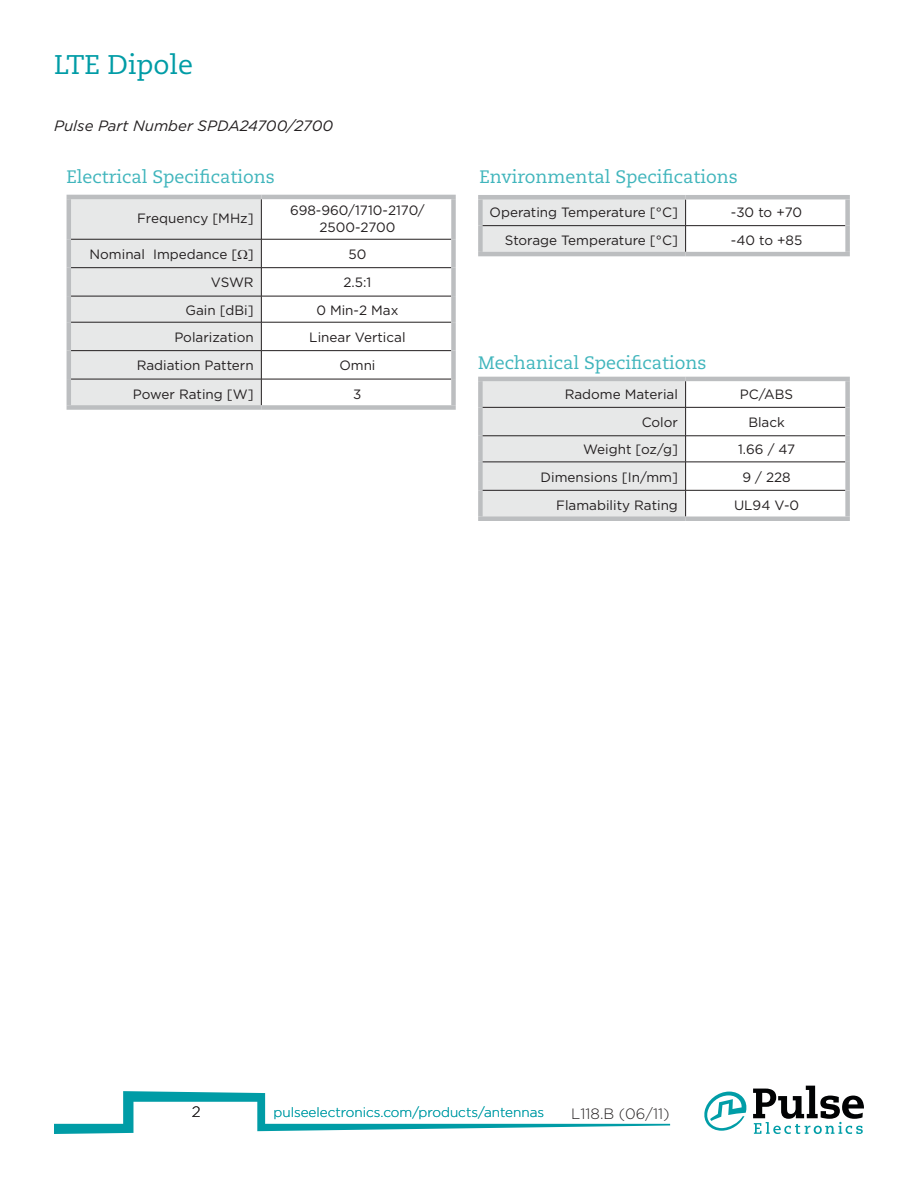
<style>
.page{position:relative;width:918px;height:1188px;background:#fff}
.page>*{position:absolute;margin:0;border:0;box-sizing:border-box;transform-origin:0 0}
.t1{font:27px "Caecilia";color:#009ca6}
.t2{font:18px "Caecilia";color:#40b5bc}
.t3{font:italic 15px "Gotham";color:#231f20}
.t4{font:300 15px "Gotham";color:#231f20}
.t5{font:13.5px/16.2px "Gotham";color:#231f20;text-align:center}
.t6{font:300 13.5px "Gotham";color:#009ca6}
</style>
<div class="page">
<svg style="left:54px;top:1091px;width:616px;height:43px"></svg>
<svg style="left:753px;top:1086px;width:111px;height:48px"></svg>
<svg style="left:704px;top:1092px;width:43px;height:39px"></svg>
<div style="left:478px;top:381px;width:5px;height:26px;background:#bcbec0"></div>
<div style="left:478px;top:407px;width:5px;height:29px;background:#bcbec0"></div>
<div style="left:478px;top:436px;width:5px;height:26px;background:#bcbec0"></div>
<div style="left:478px;top:462px;width:5px;height:28px;background:#bcbec0"></div>
<div style="left:478px;top:490px;width:5px;height:26px;background:#bcbec0"></div>
<svg style="left:480px;top:381px;width:365px;height:135px"></svg>
<div style="left:845px;top:381px;width:5px;height:26px;background:#bcbec0"></div>
<div style="left:845px;top:407px;width:5px;height:29px;background:#bcbec0"></div>
<div style="left:845px;top:436px;width:5px;height:26px;background:#bcbec0"></div>
<div style="left:845px;top:462px;width:5px;height:28px;background:#bcbec0"></div>
<div style="left:845px;top:490px;width:5px;height:26px;background:#bcbec0"></div>
<div style="left:478px;top:516px;width:208px;height:5px;background:#bcbec0"></div>
<div style="left:686px;top:516px;width:164px;height:5px;background:#bcbec0"></div>
<hr style="left:478px;top:377px;width:208px;height:4px;background:#bcbec0">
<hr style="left:686px;top:377px;width:164px;height:4px;background:#bcbec0">
<div style="left:478px;top:199px;width:5px;height:27px;background:#bcbec0"></div>
<div style="left:478px;top:226px;width:5px;height:26px;background:#bcbec0"></div>
<svg style="left:480px;top:199px;width:365px;height:53px"></svg>
<div style="left:845px;top:199px;width:5px;height:27px;background:#bcbec0"></div>
<div style="left:845px;top:226px;width:5px;height:26px;background:#bcbec0"></div>
<hr style="left:478px;top:252px;width:208px;height:4px;background:#bcbec0">
<hr style="left:686px;top:252px;width:164px;height:4px;background:#bcbec0">
<hr style="left:478px;top:195px;width:208px;height:4px;background:#bcbec0">
<hr style="left:686px;top:195px;width:164px;height:4px;background:#bcbec0">
<hr style="left:67px;top:199px;width:4px;height:40px;background:#bcbec0">
<hr style="left:67px;top:239px;width:4px;height:29px;background:#bcbec0">
<hr style="left:67px;top:268px;width:4px;height:28px;background:#bcbec0">
<hr style="left:67px;top:296px;width:4px;height:26px;background:#bcbec0">
<hr style="left:67px;top:322px;width:4px;height:29px;background:#bcbec0">
<hr style="left:67px;top:351px;width:4px;height:28px;background:#bcbec0">
<hr style="left:67px;top:379px;width:4px;height:26px;background:#bcbec0">
<div style="left:451px;top:199px;width:5px;height:40px;background:#bcbec0"></div>
<div style="left:451px;top:239px;width:5px;height:29px;background:#bcbec0"></div>
<div style="left:451px;top:268px;width:5px;height:28px;background:#bcbec0"></div>
<div style="left:451px;top:296px;width:5px;height:26px;background:#bcbec0"></div>
<div style="left:451px;top:322px;width:5px;height:29px;background:#bcbec0"></div>
<div style="left:451px;top:351px;width:5px;height:28px;background:#bcbec0"></div>
<div style="left:451px;top:379px;width:5px;height:26px;background:#bcbec0"></div>
<div style="left:67px;top:405px;width:194px;height:5px;background:#bcbec0"></div>
<div style="left:261px;top:405px;width:195px;height:5px;background:#bcbec0"></div>
<hr style="left:67px;top:195px;width:194px;height:4px;background:#bcbec0">
<hr style="left:261px;top:195px;width:195px;height:4px;background:#bcbec0">
<svg style="left:71px;top:197px;width:383px;height:211px"></svg>
<h1 class="t1" style="left:54px;top:49px;width:141px">LTE Dipole</h1>
<p class="t3" style="left:54px;top:116px;width:281px">Pulse Part Number SPDA24700/2700</p>
<h2 class="t2" style="left:67px;top:166px;width:210px">Electrical Specifications</h2>
<p class="t5" style="left:137px;top:210px;width:118px">Frequency [MHz]</p>
<p class="t5" style="left:290px;top:202px;width:136px">698-960/1710-2170/<br>2500-2700</p>
<p class="t5" style="left:90px;top:246px;width:166px">Nominal Impedance [ ]</p>
<p class="t5" style="left:348px;top:246px;width:19px">50</p>
<p class="t5" style="left:211px;top:274px;width:44px">VSWR</p>
<p class="t5" style="left:343px;top:274px;width:29px">2.5:1</p>
<p class="t5" style="left:185px;top:301px;width:70px">Gain [dBi]</p>
<p class="t5" style="left:316px;top:301px;width:84px">0 Min-2 Max</p>
<p class="t5" style="left:174px;top:329px;width:81px">Polarization</p>
<p class="t5" style="left:309px;top:329px;width:98px">Linear Vertical</p>
<p class="t5" style="left:137px;top:357px;width:119px">Radiation Pattern</p>
<p class="t5" style="left:339px;top:357px;width:38px">Omni</p>
<p class="t5" style="left:133px;top:386px;width:122px">Power Rating [W]</p>
<p class="t5" style="left:353px;top:386px;width:10px">3</p>
<h2 class="t2" style="left:480px;top:166px;width:260px">Environmental Specifications</h2>
<p class="t5" style="left:490px;top:204px;width:190px">Operating Temperature [°C]</p>
<p class="t5" style="left:731px;top:204px;width:73px">-30 to +70</p>
<p class="t5" style="left:505px;top:232px;width:175px">Storage Temperature [°C]</p>
<p class="t5" style="left:731px;top:232px;width:73px">-40 to +85</p>
<h2 class="t2" style="left:478px;top:353px;width:230px">Mechanical Specifications</h2>
<p class="t5" style="left:565px;top:385px;width:115px">Radome Material</p>
<p class="t5" style="left:740px;top:385px;width:55px">PC/ABS</p>
<p class="t5" style="left:642px;top:414px;width:38px">Color</p>
<p class="t5" style="left:748px;top:414px;width:38px">Black</p>
<p class="t5" style="left:583px;top:441px;width:96px">Weight [oz/g]</p>
<p class="t5" style="left:738px;top:441px;width:59px">1.66 / 47</p>
<p class="t5" style="left:541px;top:468px;width:139px">Dimensions [In/mm]</p>
<p class="t5" style="left:742px;top:468px;width:50px">9 / 228</p>
<p class="t5" style="left:556px;top:497px;width:123px">Flamability Rating</p>
<p class="t5" style="left:734px;top:497px;width:67px">UL94 V-0</p>
<p class="t4" style="left:192px;top:1103px;width:10px">2</p>
<p class="t6" style="left:274px;top:1104px;width:272px">pulseelectronics.com/products/antennas</p>
<p class="t4" style="left:571px;top:1104px;width:100px">L118.B (06/11)</p>
</div>
